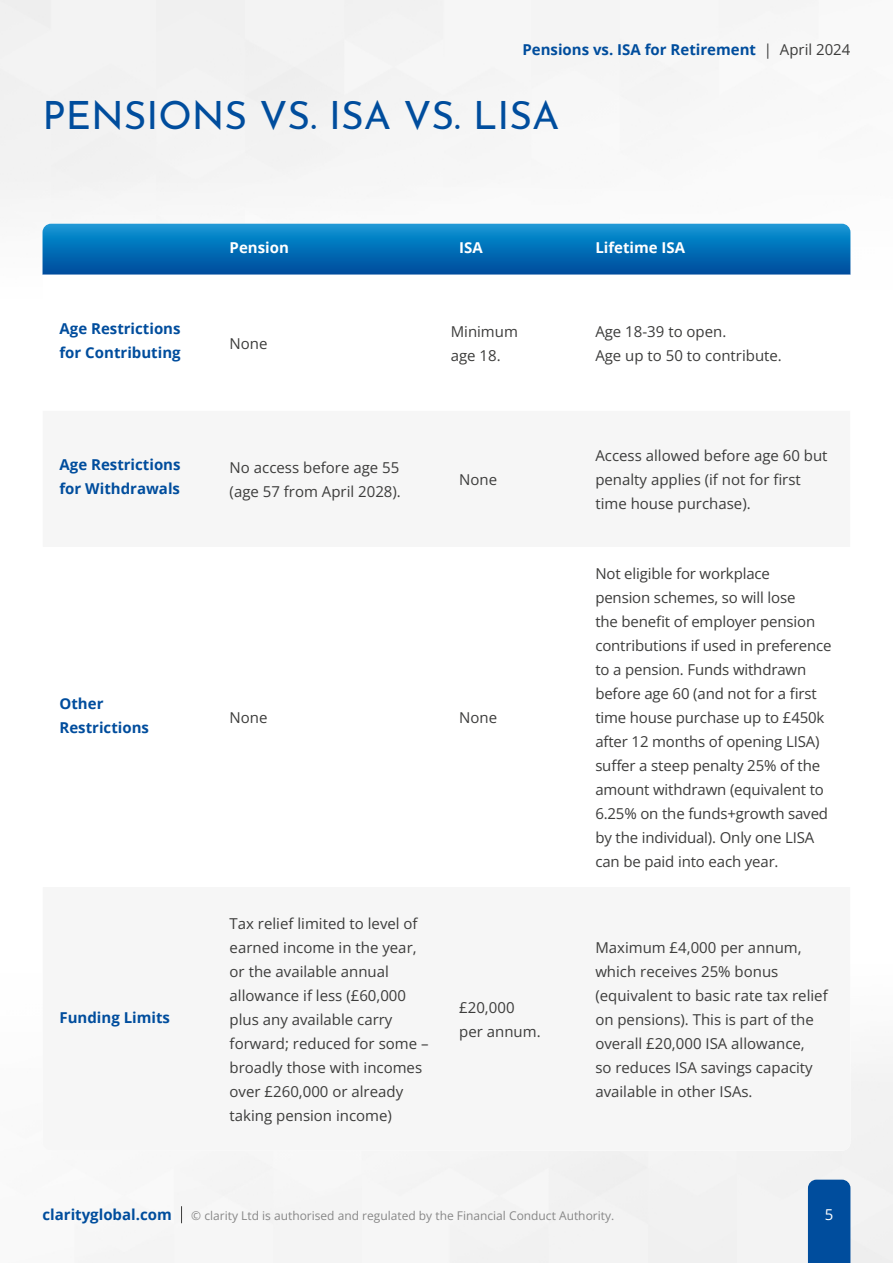
<style>
.page{position:relative;width:893px;height:1263px;background:#fff}
.page>*{position:absolute;margin:0;border:0;box-sizing:border-box;transform-origin:0 0}
.t1{font:39px "Josefin Sans";color:#004d9d}
.t2{font:15px/24px "Open Sans";color:#3c3c3b}
.t3{font:700 15px/24px "Open Sans";color:#004d9d}
.t4{font:700 15px "Open Sans";color:#fff}
.t5{font:15px "Open Sans";color:#fff}
.t6{font:12px "Open Sans";color:#878787}
.s1{font-weight:400;color:#3c3c3b}
</style>
<div class="page">
<div style="left:808px;top:1179px;width:42px;height:84px;background:#004d9d"></div>
<svg style="left:181px;top:1206px;width:1px;height:17px"></svg>
<svg style="left:43px;top:224px;width:807px;height:51px;background:#0771b8"></svg>
<div style="left:43px;top:411px;width:807px;height:136px;background:#f6f6f6"></div>
<div style="left:43px;top:887px;width:807px;height:264px;background:#f6f6f6"></div>
<p class="t3" style="left:522px;top:37px;width:330px">Pensions vs. ISA for Retirement <span class="s1">| April 2024</span></p>
<h1 class="t1" style="left:43px;top:83px;width:518px">PENSIONS VS. ISA VS. LISA</h1>
<p class="t3" style="left:60px;top:317px;width:123px">Age Restrictions for Contributing</p>
<p class="t4" style="left:230px;top:237px;width:61px">Pension</p>
<p class="t4" style="left:459px;top:237px;width:25px">ISA</p>
<p class="t4" style="left:595px;top:237px;width:91px">Lifetime ISA</p>
<p class="t2" style="left:230px;top:331px;width:39px">None</p>
<p class="t2" style="left:451px;top:319px;width:69px">Minimum age 18.</p>
<p class="t2" style="left:595px;top:319px;width:188px">Age 18-39 to open.<br>Age up to 50 to contribute.</p>
<p class="t3" style="left:60px;top:453px;width:123px">Age Restrictions for Withdrawals</p>
<p class="t2" style="left:230px;top:455px;width:173px">No access before age 55 (age 57 from April 2028).</p>
<p class="t2" style="left:459px;top:467px;width:39px">None</p>
<p class="t3" style="left:60px;top:691px;width:91px">Other<br>Restrictions</p>
<p class="t2" style="left:230px;top:705px;width:39px">None</p>
<p class="t2" style="left:459px;top:705px;width:39px">None</p>
<p class="t3" style="left:60px;top:1005px;width:112px">Funding Limits</p>
<p class="t2" style="left:230px;top:911px;width:200px">Tax relief limited to level of earned income in the year, or the available annual allowance if less (£60,000 plus any available carry forward; reduced for some – broadly those with incomes over £260,000 or already taking pension income)</p>
<p class="t2" style="left:459px;top:995px;width:83px">£20,000 per annum.</p>
<p class="t2" style="left:595px;top:443px;width:234px">Access allowed before age 60 but penalty applies (if not for first time house purchase).</p>
<p class="t2" style="left:595px;top:561px;width:238px">Not eligible for workplace<br>pension schemes, so will lose<br>the benefit of employer pension contributions if used in preference to a pension. Funds withdrawn before age 60 (and not for a first time house purchase up to £450k after 12 months of opening LISA) suffer a steep penalty 25% of the amount withdrawn (equivalent to<br>6.25% on the funds+growth saved by the individual). Only one LISA can be paid into each year.</p>
<p class="t2" style="left:595px;top:935px;width:234px">Maximum £4,000 per annum, which receives 25% bonus (equivalent to basic rate tax relief on pensions). This is part of the overall £20,000 ISA allowance,<br>so reduces ISA savings capacity available in other ISAs.</p>
<p class="t3" style="left:43px;top:1202px;width:131px">clarityglobal.com</p>
<p class="t6" style="left:191px;top:1208px;width:424px">© clarity Ltd is authorised and regulated by the Financial Conduct Authority.</p>
<p class="t5" style="left:825px;top:1205px;width:10px">5</p>
</div>
